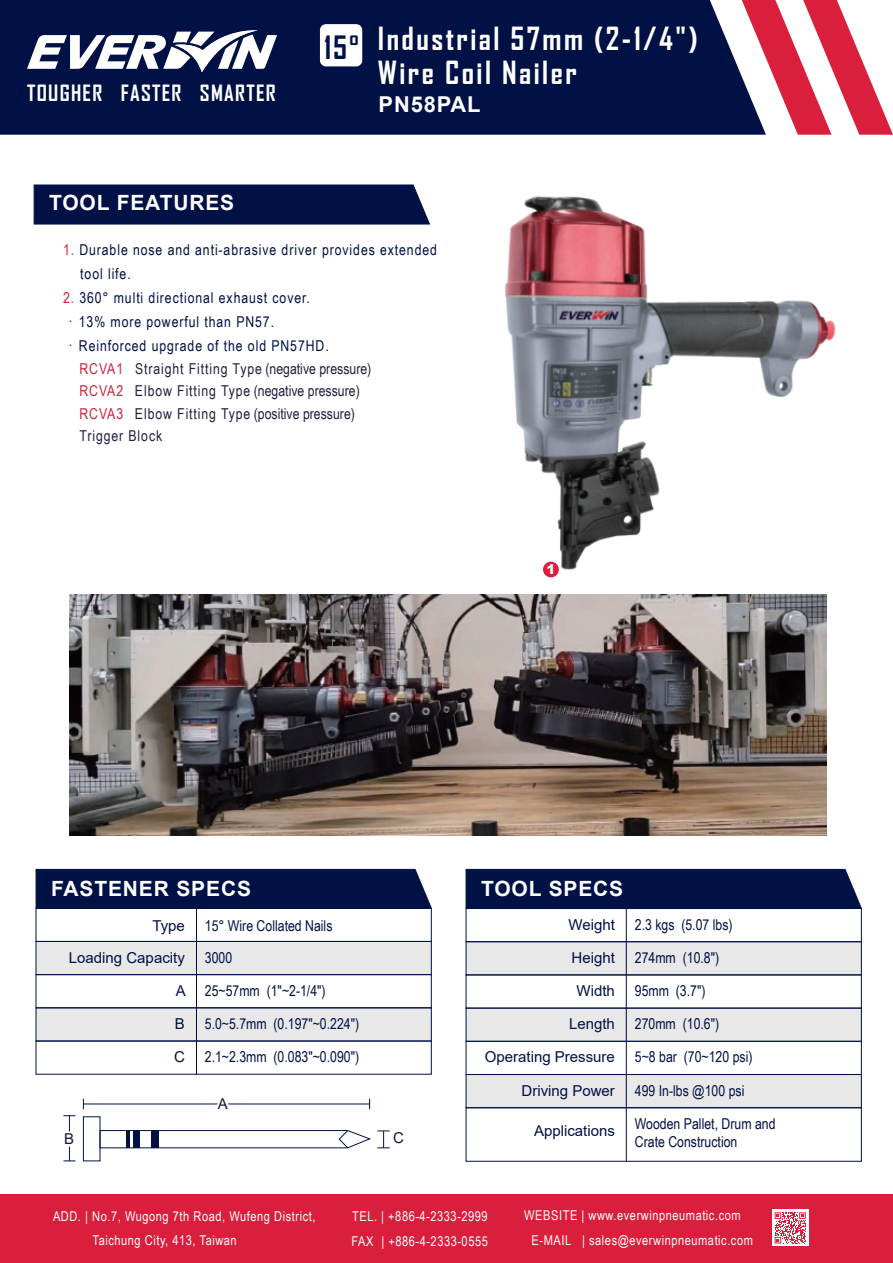
<style>
.page{position:relative;width:893px;height:1263px;background:#fff}
.page>*{position:absolute;margin:0;border:0;box-sizing:border-box;transform-origin:0 0}
.t1{font:700 30.75px "Agency FB";color:#001145}
.t2{font:700 30.45px/34.2px "Agency FB";letter-spacing:.08em;color:#fff}
.t3{font:700 21.9px "Arial";letter-spacing:.04em;color:#fff}
.t4{font:700 21.45px "Agency FB";letter-spacing:.06em;color:#fff}
.t5{font:700 21px "Arial";letter-spacing:.04em;color:#fff}
.t6{font:15px/24px "Arial Narrow";letter-spacing:.06em;color:#001145}
.t7{font:15px/18px "Arial Narrow";color:#001145}
.t8{font:15px/22.5px "Arial Narrow";letter-spacing:.06em;color:#221f40}
.t9{font:15px "Arial";color:#001145}
.t10{font:15px "Arial";color:#191635}
.t11{font:13.5px/24px "Arial Narrow";letter-spacing:.04em;color:#fff}
.t12{font:900 13.5px "Arial";color:#fff}
.s1{color:#da1f3d}
.s2{font-family:"Adobe Ming Std";font-weight:300;color:#da1f3d}
.s3{color:#cb253c}
</style>
<div class="page">
<div style="left:0;top:1194px;width:893px;height:69px;background:#da1f3d"></div>
<div style="left:772px;top:1209px;width:36px;height:37px;background:#fff"></div>
<svg style="left:775px;top:1212px;width:31px;height:31px"></svg>
<div style="left:0;top:0;width:742px;height:135px;background:#001145"></div>
<svg style="left:27px;top:30px;width:250px;height:42px"></svg>
<div style="left:320px;top:24px;width:42px;height:42px;background:#fff;border-radius:6px"></div>
<svg style="left:742px;top:0;width:151px;height:135px"></svg>
<svg style="left:33px;top:184px;width:397px;height:41px;background:#0b1b4d"></svg>
<img style="left:505px;top:196px;width:331px;height:374px">
<svg style="left:542px;top:560px;width:18px;height:18px"></svg>
<div style="left:36px;top:941px;width:395px;height:34px;background:#e8e8e9"></div>
<div style="left:36px;top:1008px;width:395px;height:33px;background:#e8e8e9"></div>
<div style="left:36px;top:1041px;width:396px;height:33px;border:1px solid #001145"></div>
<div style="left:36px;top:941px;width:396px;height:34px;border:1px solid #001145"></div>
<div style="left:36px;top:974px;width:396px;height:34px;border:1px solid #001145"></div>
<div style="left:36px;top:1007px;width:396px;height:34px;border:1px solid #001145"></div>
<hr style="left:196px;top:907px;width:1px;height:167px;background:#00093b">
<div style="left:35px;top:869px;width:397px;height:40px;background:#001145"></div>
<hr style="left:83px;top:1103px;width:287px;height:1px;background:#001145">
<svg style="left:63px;top:1115px;width:12px;height:1px"></svg>
<hr style="left:69px;top:1116px;width:1px;height:45px;background:#001145">
<svg style="left:63px;top:1160px;width:12px;height:1px"></svg>
<svg style="left:211px;top:1103px;width:24px;height:2px"></svg>
<svg style="left:68px;top:1128px;width:2px;height:21px"></svg>
<div style="left:83px;top:1116px;width:17px;height:45px;border:1px solid #001145"></div>
<div style="left:100px;top:1130px;width:248px;height:18px;border:1px solid #001145"></div>
<hr style="left:126px;top:1130px;width:3px;height:18px;background:#001145">
<div style="left:134px;top:1130px;width:6px;height:18px;background:#001145"></div>
<div style="left:151px;top:1130px;width:7px;height:18px;background:#001145"></div>
<svg style="left:338px;top:1130px;width:52px;height:19px"></svg>
<div style="left:466px;top:942px;width:395px;height:33px;background:#e8e8e9"></div>
<div style="left:466px;top:1008px;width:395px;height:33px;background:#e8e8e9"></div>
<div style="left:466px;top:1075px;width:395px;height:33px;background:#e8e8e9"></div>
<div style="left:465px;top:869px;width:397px;height:40px;background:#001145"></div>
<div style="left:466px;top:908px;width:396px;height:34px;border:1px solid #001145"></div>
<div style="left:466px;top:941px;width:396px;height:34px;border:1px solid #001145"></div>
<div style="left:466px;top:974px;width:396px;height:34px;border:1px solid #001145"></div>
<div style="left:466px;top:1008px;width:396px;height:34px;border:1px solid #001145"></div>
<div style="left:466px;top:1107px;width:396px;height:55px;border:1px solid #001145"></div>
<div style="left:466px;top:1074px;width:396px;height:34px;border:1px solid #001145"></div>
<hr style="left:626px;top:908px;width:1px;height:253px;background:#00093b">
<img style="left:70px;top:594px;width:757px;height:242px">
<h3 class="t4" style="left:27px;top:80px;width:250px">TOUGHER FASTER SMARTER</h3>
<h1 class="t1" style="left:324px;top:28px;width:36px">15°</h1>
<h2 class="t2" style="left:378px;top:20px;width:321px">Industrial 57mm (2-1/4")<br>Wire Coil Nailer</h2>
<h3 class="t3" style="left:379px;top:89px;width:104px">PN58PAL</h3>
<h3 class="t5" style="left:49px;top:188px;width:187px">TOOL FEATURES</h3>
<p class="t6" style="left:80px;top:238px;width:358px;text-indent:-17px"><span class="s1">1.</span> Durable nose and anti-abrasive driver provides extended tool life.</p>
<p class="t6" style="left:63px;top:286px;width:267px"><span class="s1">2.</span> 360° multi directional exhaust cover.<span class="s2">．</span>13% more powerful than PN57.<span class="s2">．</span>Reinforced upgrade of the old PN57HD.</p>
<p class="t8" style="left:79px;top:357px;width:293px"><span class="s3">RCVA1</span> Straight Fitting Type (negative pressure)<br><span class="s3">RCVA2</span> Elbow Fitting Type (negative pressure)<br><span class="s3">RCVA3</span> Elbow Fitting Type (positive pressure)<br>Trigger Block</p>
<p class="t12" style="left:546px;top:560px;width:10px">1</p>
<h3 class="t5" style="left:51px;top:873px;width:201px">FASTENER SPECS</h3>
<p class="t9" style="left:152px;top:915px;width:34px">Type</p>
<p class="t7" style="left:205px;top:916px;width:129px">15° Wire Collated Nails</p>
<h3 class="t5" style="left:481px;top:873px;width:144px">TOOL SPECS</h3>
<p class="t9" style="left:568px;top:914px;width:48px">Weight</p>
<p class="t6" style="left:635px;top:912px;width:99px">2.3 kgs (5.07 lbs)</p>
<p class="t9" style="left:69px;top:947px;width:117px">Loading Capacity</p>
<p class="t9" style="left:176px;top:980px;width:12px">A</p>
<p class="t9" style="left:175px;top:1013px;width:12px">B</p>
<p class="t6" style="left:205px;top:945px;width:29px">3000</p>
<p class="t6" style="left:205px;top:978px;width:122px">25~57mm (1"~2-1/4")</p>
<p class="t7" style="left:205px;top:1014px;width:156px">5.0~5.7mm (0.197"~0.224")</p>
<p class="t9" style="left:571px;top:947px;width:45px">Height</p>
<p class="t9" style="left:576px;top:980px;width:40px">Width</p>
<p class="t9" style="left:569px;top:1013px;width:47px">Length</p>
<p class="t6" style="left:635px;top:945px;width:86px">274mm (10.8")</p>
<p class="t6" style="left:635px;top:978px;width:72px">95mm (3.7")</p>
<p class="t6" style="left:635px;top:1011px;width:86px">270mm (10.6")</p>
<p class="t9" style="left:174px;top:1046px;width:12px">C</p>
<p class="t7" style="left:205px;top:1047px;width:156px">2.1~2.3mm (0.083"~0.090")</p>
<p class="t9" style="left:485px;top:1047px;width:132px">Operating Pressure</p>
<p class="t7" style="left:635px;top:1047px;width:119px">5~8 bar (70~120 psi)</p>
<p class="t10" style="left:218px;top:1093px;width:12px">A</p>
<p class="t9" style="left:521px;top:1080px;width:95px">Driving Power</p>
<p class="t7" style="left:635px;top:1081px;width:111px">499 In-lbs @100 psi</p>
<p class="t10" style="left:64px;top:1129px;width:12px">B</p>
<p class="t10" style="left:393px;top:1127px;width:12px">C</p>
<p class="t9" style="left:534px;top:1120px;width:82px">Applications</p>
<p class="t7" style="left:635px;top:1114px;width:142px">Wooden Pallet, Drum and<br>Crate Construction</p>
<p class="t11" style="left:93px;top:1204px;width:224px;text-indent:-40px">ADD. | No.7, Wugong 7th Road, Wufeng District,<br>Taichung City, 413, Taiwan</p>
<p class="t11" style="left:352px;top:1204px;width:137px">TEL. | +886-4-2333-2999</p>
<p class="t11" style="left:352px;top:1229px;width:138px">FAX | +886-4-2333-0555</p>
<p class="t11" style="left:524px;top:1203px;width:218px">WEBSITE | www.everwinpneumatic.com</p>
<p class="t11" style="left:532px;top:1228px;width:223px">E-MAIL | sales@everwinpneumatic.com</p>
</div>
